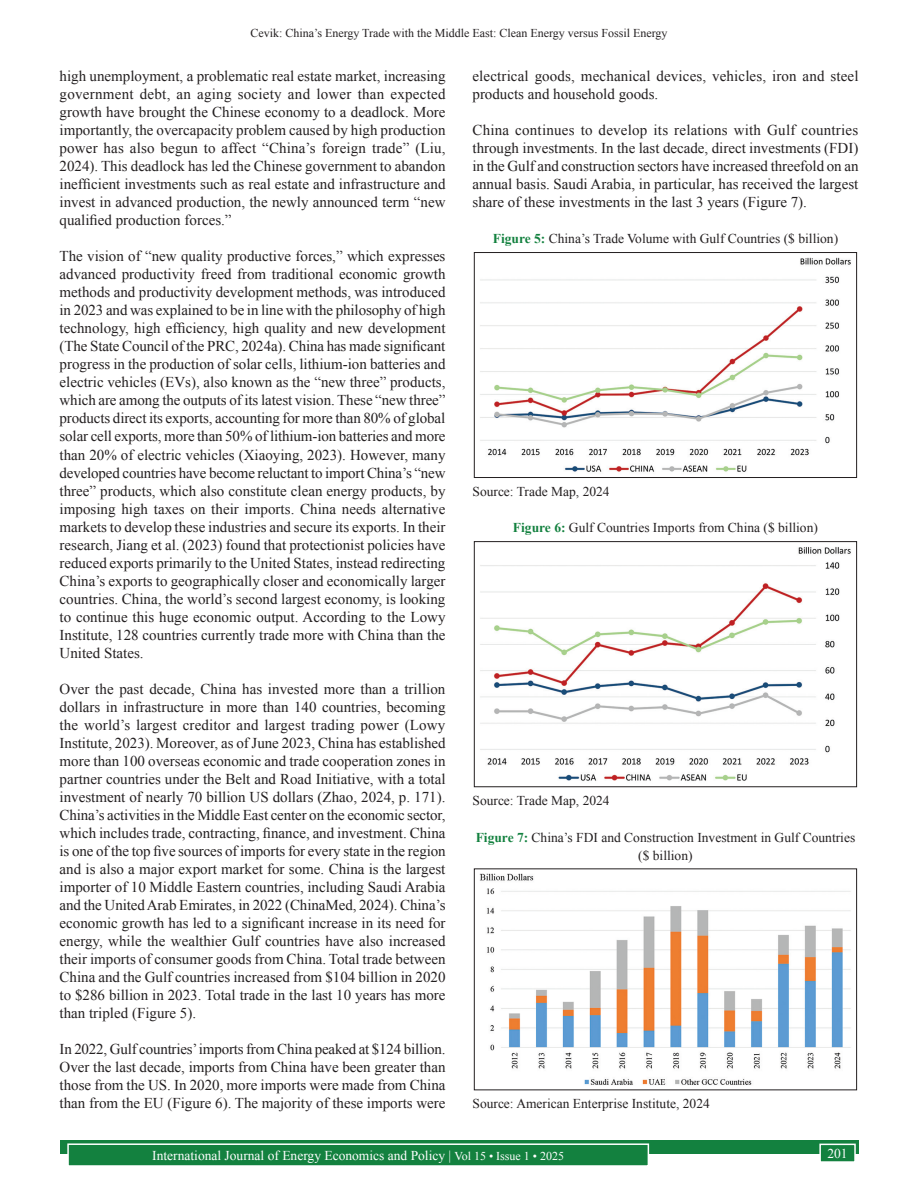
<style>
.page{position:relative;width:918px;height:1188px;background:#fff}
.page>*{position:absolute;margin:0;border:0;box-sizing:border-box;transform-origin:0 0}
.TX{font:15px/18px "Times New Roman";color:#231f20;text-align:justify}
.FGC{font:13.5px/18px "Times New Roman";color:#231f20;text-align:center}
.FGC_SRC{font:13.5px "Times New Roman";color:#231f20}
.t1{font:13.5px "Times New Roman";color:#fff}
.t2{font:12px "Times New Roman";color:#231f20}
.s1{font-weight:700;color:#13813f}
.s2{font-size:12px}
</style>
<div class="page">
<div style="left:60px;top:1140px;width:798px;height:13px;background:#13813f"></div>
<div style="left:68px;top:1144px;width:580px;height:22px;background:#13813f"></div>
<div style="left:67px;top:1143px;width:582px;height:24px;border:2px solid #fff"></div>
<div style="left:820px;top:1144px;width:35px;height:18px;background:#13813f"></div>
<div style="left:819px;top:1144px;width:37px;height:19px;border:2px solid #fff"></div>
<img style="left:480px;top:257px;width:371px;height:215px">
<div style="left:474px;top:252px;width:383px;height:226px;border:1px solid #231f20"></div>
<img style="left:480px;top:546px;width:371px;height:235px">
<div style="left:474px;top:541px;width:383px;height:246px;border:1px solid #231f20"></div>
<img style="left:479px;top:873px;width:372px;height:212px">
<div style="left:474px;top:869px;width:383px;height:221px;border:1px solid #231f20"></div>
<p class="t2" style="left:250px;top:25px;width:419px">Cevik: China’s Energy Trade with the Middle East: Clean Energy versus Fossil Energy</p>
<p class="TX" style="left:60px;top:66px;width:388px">high unemployment, a problematic real estate market, increasing government debt, an aging society and lower than expected growth have brought the Chinese economy to a deadlock. More importantly, the overcapacity problem caused by high production power has also begun to affect “China’s foreign trade” (Liu, 2024). This deadlock has led the Chinese government to abandon inefficient investments such as real estate and infrastructure and invest in advanced production, the newly announced term “new qualified production forces.”</p>
<p class="TX" style="left:60px;top:247px;width:388px">The vision of “new quality productive forces,” which expresses advanced productivity freed from traditional economic growth methods and productivity development methods, was introduced in 2023 and was explained to be in line with the philosophy of high technology, high efficiency, high quality and new development (The State Council of the PRC, 2024a). China has made significant progress in the production of solar cells, lithium-ion batteries and electric vehicles (EVs), also known as the “new three” products, which are among the outputs of its latest vision. These “new three” products direct its exports, accounting for more than 80% of global solar cell exports, more than 50% of lithium-ion batteries and more than 20% of electric vehicles (Xiaoying, 2023). However, many developed countries have become reluctant to import China’s “new three” products, which also constitute clean energy products, by imposing high taxes on their imports. China needs alternative markets to develop these industries and secure its exports. In their research, Jiang et al. (2023) found that protectionist policies have reduced exports primarily to the United States, instead redirecting China’s exports to geographically closer and economically larger countries. China, the world’s second largest economy, is looking to continue this huge economic output. According to the Lowy Institute, 128 countries currently trade more with China than the United States.</p>
<p class="TX" style="left:60px;top:679px;width:388px">Over the past decade, China has invested more than a trillion dollars in infrastructure in more than 140 countries, becoming the world’s largest creditor and largest trading power (Lowy Institute, 2023). Moreover, as of June 2023, China has established more than 100 overseas economic and trade cooperation zones in partner countries under the Belt and Road Initiative, with a total investment of nearly 70 billion US dollars (Zhao, 2024, p. 171).<br>China’s activities in the Middle East center on the economic sector, which includes trade, contracting, finance, and investment. China is one of the top five sources of imports for every state in the region and is also a major export market for some. China is the largest importer of 10 Middle Eastern countries, including Saudi Arabia and the United Arab Emirates, in 2022 (ChinaMed, 2024). China’s economic growth has led to a significant increase in its need for energy, while the wealthier Gulf countries have also increased their imports of consumer goods from China. Total trade between China and the Gulf countries increased from $104 billion in 2020 to $286 billion in 2023. Total trade in the last 10 years has more than tripled (Figure 5).</p>
<p class="TX" style="left:60px;top:1040px;width:387px">In 2022, Gulf countries’ imports from China peaked at $124 billion.<br>Over the last decade, imports from China have been greater than those from the US. In 2020, more imports were made from China than from the EU (Figure 6). The majority of these imports were</p>
<p class="TX" style="left:472px;top:66px;width:388px">electrical goods, mechanical devices, vehicles, iron and steel products and household goods.</p>
<p class="TX" style="left:472px;top:120px;width:388px">China continues to develop its relations with Gulf countries through investments. In the last decade, direct investments (FDI) in the Gulf and construction sectors have increased threefold on an annual basis. Saudi Arabia, in particular, has received the largest share of these investments in the last 3 years (Figure 7).</p>
<p class="FGC" style="left:493px;top:229px;width:347px"><span class="s1">Figure 5:</span> China’s Trade Volume with Gulf Countries ($ billion)</p>
<p class="FGC_SRC" style="left:472px;top:482px;width:139px">Source: Trade Map, 2024</p>
<p class="FGC" style="left:513px;top:518px;width:306px"><span class="s1">Figure 6:</span> Gulf Countries Imports from China ($ billion)</p>
<p class="FGC_SRC" style="left:472px;top:791px;width:139px">Source: Trade Map, 2024</p>
<p class="FGC" style="left:476px;top:828px;width:381px"><span class="s1">Figure 7:</span> China’s FDI and Construction Investment in Gulf Countries ($ billion)</p>
<p class="FGC_SRC" style="left:472px;top:1094px;width:239px">Source: American Enterprise Institute, 2024</p>
<p class="t1" style="left:152px;top:1146px;width:413px">International Journal of Energy Economics and Policy | <span class="s2">Vol 15 • Issue 1 • 2025</span></p>
<p class="t1" style="left:827px;top:1144px;width:22px">201</p>
</div>
